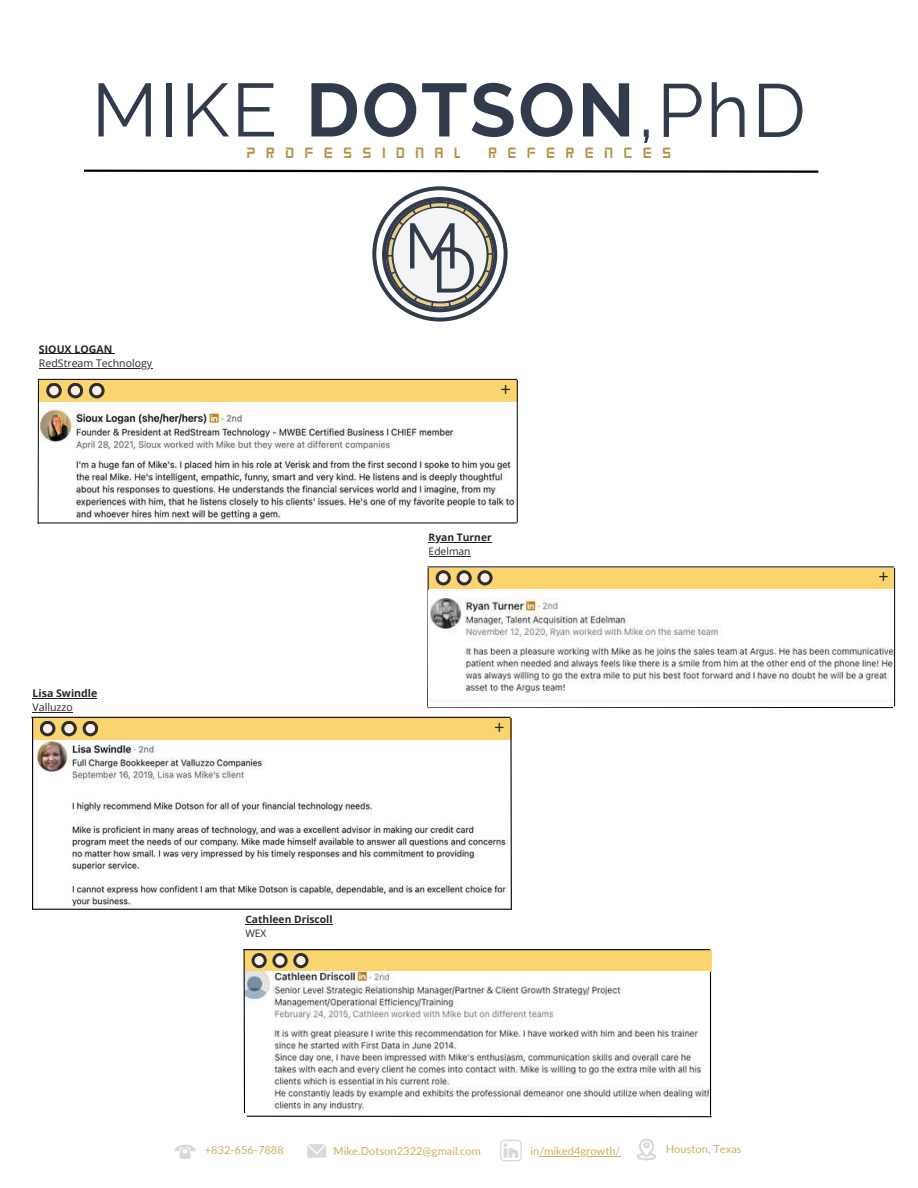
<style>
.page{position:relative;width:918px;height:1188px;background:#fff}
.page>*{position:absolute;margin:0;border:0;box-sizing:border-box;transform-origin:0 0}
.t1{font:75px "Raleway";letter-spacing:.03em;color:#323b4c}
.t2{font:63.75px "Raleway";color:#323b4c}
.t3{font:18.45px "Open Sans";color:#272726}
.t4{font:18px "Open Sans";color:#272726}
.t5{font:15px "Roller";letter-spacing:.725em;color:#b09244}
.t6{font:11.1px "Lato";color:#cfb061}
.t7{font:10.5px "Open Sans";color:#272726}
.t8{font:700 10.5px "Open Sans";color:#272726}
.t9{font:700 10.35px "Open Sans";color:#272726}
.t10{font:10.35px "Open Sans";color:#272726}
.s1{font-weight:700}
</style>
<div class="page">
<svg style="left:372px;top:186px;width:135px;height:135px"></svg>
<div style="left:393px;top:208px;width:94px;height:93px;background:#f4f4f4;border-radius:50%"></div>
<svg style="left:174px;top:1145px;width:22px;height:14px"></svg>
<svg style="left:500px;top:1140px;width:21px;height:21px"></svg>
<hr style="left:539px;top:1156px;width:82px;height:1px;background:#cfb061">
<svg style="left:307px;top:1144px;width:19px;height:14px"></svg>
<svg style="left:637px;top:1139px;width:19px;height:21px"></svg>
<img style="left:39px;top:404px;width:478px;height:119px">
<div style="left:39px;top:380px;width:479px;height:22px;background:#fad46f"></div>
<svg style="left:46px;top:383px;width:16px;height:15px"></svg>
<div style="left:49px;top:386px;width:10px;height:9px;background:#ffeee7;border-radius:50%"></div>
<svg style="left:68px;top:383px;width:15px;height:15px"></svg>
<div style="left:71px;top:386px;width:9px;height:9px;background:#ffeee7;border-radius:50%"></div>
<svg style="left:89px;top:383px;width:16px;height:15px"></svg>
<div style="left:92px;top:386px;width:10px;height:9px;background:#ffeee7;border-radius:50%"></div>
<hr style="left:38px;top:523px;width:479px;height:1px;background:#000">
<hr style="left:517px;top:343px;width:1px;height:180px;background:#000">
<hr style="left:38px;top:343px;width:1px;height:181px;background:#000">
<div style="left:21px;top:335px;width:505px;height:45px;background:#fff"></div>
<hr style="left:39px;top:353px;width:73px;height:1px;background:#272726">
<hr style="left:39px;top:368px;width:113px;height:1px;background:#272726">
<hr style="left:38px;top:379px;width:479px;height:1px;background:#000">
<svg style="left:246px;top:1115px;width:466px;height:3px"></svg>
<hr style="left:710px;top:940px;width:1px;height:176px;background:#000">
<div style="left:245px;top:950px;width:467px;height:22px;background:#fad46f"></div>
<svg style="left:252px;top:953px;width:15px;height:15px"></svg>
<div style="left:255px;top:956px;width:9px;height:9px;background:#ffeee7;border-radius:50%"></div>
<svg style="left:272px;top:953px;width:16px;height:15px"></svg>
<div style="left:275px;top:956px;width:10px;height:9px;background:#ffeee7;border-radius:50%"></div>
<svg style="left:293px;top:953px;width:15px;height:15px"></svg>
<div style="left:296px;top:956px;width:9px;height:9px;background:#ffeee7;border-radius:50%"></div>
<hr style="left:244px;top:949px;width:1px;height:164px;background:#000">
<div style="left:32px;top:718px;width:479px;height:22px;background:#fad46f"></div>
<svg style="left:40px;top:721px;width:15px;height:15px"></svg>
<div style="left:43px;top:724px;width:9px;height:9px;background:#ffeee7;border-radius:50%"></div>
<svg style="left:61px;top:721px;width:16px;height:15px"></svg>
<div style="left:64px;top:724px;width:10px;height:9px;background:#ffeee7;border-radius:50%"></div>
<svg style="left:83px;top:721px;width:15px;height:15px"></svg>
<div style="left:86px;top:724px;width:9px;height:9px;background:#ffeee7;border-radius:50%"></div>
<hr style="left:32px;top:909px;width:479px;height:1px;background:#000">
<hr style="left:510px;top:681px;width:2px;height:229px;background:#000">
<hr style="left:32px;top:682px;width:1px;height:228px;background:#000">
<div style="left:15px;top:673px;width:505px;height:45px;background:#fff"></div>
<hr style="left:33px;top:698px;width:64px;height:1px;background:#272726">
<hr style="left:33px;top:712px;width:40px;height:1px;background:#272726">
<hr style="left:31px;top:717px;width:479px;height:1px;background:#000">
<img style="left:37px;top:740px;width:471px;height:167px">
<svg style="left:429px;top:707px;width:464px;height:1px"></svg>
<div style="left:428px;top:567px;width:467px;height:22px;background:#fad46f"></div>
<svg style="left:436px;top:570px;width:15px;height:15px"></svg>
<div style="left:439px;top:573px;width:9px;height:9px;background:#ffeee7;border-radius:50%"></div>
<svg style="left:457px;top:570px;width:15px;height:15px"></svg>
<div style="left:460px;top:573px;width:9px;height:9px;background:#ffeee7;border-radius:50%"></div>
<svg style="left:477px;top:570px;width:16px;height:15px"></svg>
<div style="left:480px;top:573px;width:10px;height:9px;background:#ffeee7;border-radius:50%"></div>
<hr style="left:894px;top:531px;width:1px;height:175px;background:#000">
<hr style="left:427px;top:531px;width:2px;height:177px;background:#000">
<div style="left:411px;top:524px;width:492px;height:43px;background:#fff"></div>
<hr style="left:429px;top:542px;width:63px;height:1px;background:#272726">
<hr style="left:429px;top:556px;width:42px;height:1px;background:#272726">
<hr style="left:427px;top:567px;width:467px;height:1px;background:#000">
<img style="left:429px;top:590px;width:465px;height:103px">
<hr style="left:245px;top:924px;width:88px;height:1px;background:#272726">
<hr style="left:243px;top:949px;width:467px;height:1px;background:#000">
<img style="left:246px;top:972px;width:462px;height:139px">
<svg style="left:84px;top:169px;width:735px;height:4px"></svg>
<h1 class="t1" style="left:92px;top:67px;width:716px">MIKE <span class="s1">DOTSON</span>,PhD</h1>
<h3 class="t5" style="left:247px;top:145px;width:216px">PROFESSIONAL</h3>
<h3 class="t5" style="left:488px;top:145px;width:184px">REFERENCES</h3>
<p class="t8" style="left:39px;top:341px;width:75px">SIOUX LOGAN</p>
<p class="t7" style="left:39px;top:356px;width:115px">RedStream Technology</p>
<p class="t8" style="left:33px;top:686px;width:66px">Lisa Swindle</p>
<p class="t7" style="left:33px;top:700px;width:42px">Valluzzo</p>
<p class="t9" style="left:245px;top:912px;width:89px">Cathleen Driscoll</p>
<p class="t10" style="left:245px;top:926px;width:23px">WEX</p>
<h2 class="t2" style="left:404px;top:209px;width:74px">M<sub>D</sub></h2>
<h3 class="t3" style="left:501px;top:376px;width:12px">+</h3>
<p class="t9" style="left:429px;top:530px;width:65px">Ryan Turner</p>
<p class="t10" style="left:429px;top:544px;width:43px">Edelman</p>
<h3 class="t3" style="left:494px;top:714px;width:12px">+</h3>
<h3 class="t4" style="left:878px;top:564px;width:12px">+</h3>
<p class="t6" style="left:205px;top:1142px;width:81px">+832-656-7888</p>
<p class="t6" style="left:334px;top:1143px;width:149px">Mike.Dotson2322@gmail.com</p>
<p class="t6" style="left:531px;top:1143px;width:92px">in/miked4growth/</p>
<p class="t6" style="left:666px;top:1141px;width:78px">Houston, Texas</p>
</div>
